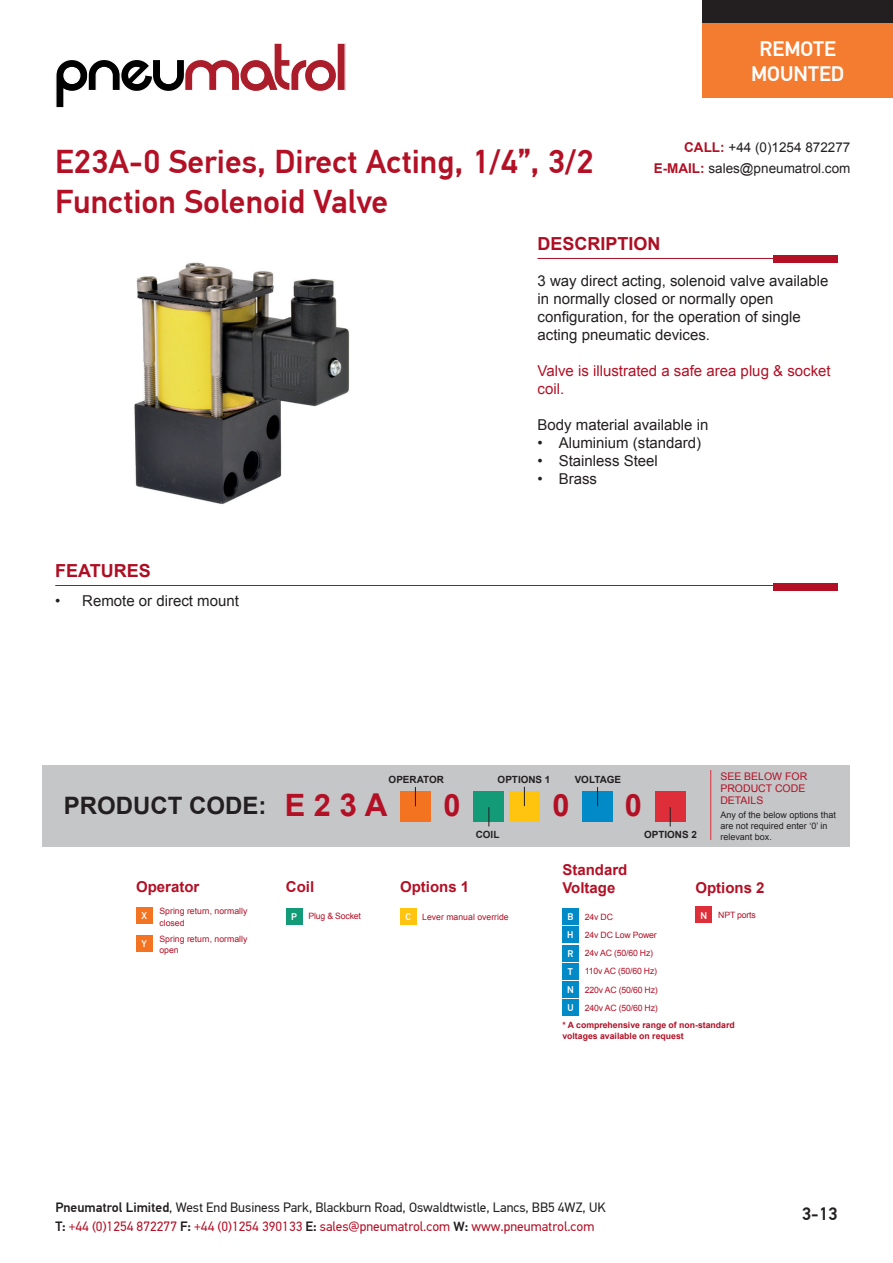
<style>
.page{position:relative;width:893px;height:1263px;background:#fff}
.page>*{position:absolute;margin:0;border:0;box-sizing:border-box;transform-origin:0 0}
.t1{font:500 33px/39.6px "PF Din Text Pro";color:#b31025}
.t2{font:700 30.75px "Arial";color:#b31025}
.t3{font:700 24px "Arial";color:#231f20}
.t4{font:500 21px/25.2px "PF Din Text Pro";color:#fff;text-align:center}
.t5{font:700 18px "Arial";color:#ad0e23}
.t6{font:500 18px "PF Din Text Pro";color:#fff}
.t7{font:500 18px "PF Din Text Pro";color:#231f20}
.t8{font:15px/18px "Arial";color:#231f20}
.t9{font:700 15px/18px "Arial";color:#b31025}
.t10{font:15px/18px "Arial";color:#b31025}
.t11{font:13.5px/19.5px "PF Din Text Pro";color:#b31025}
.t12{font:13.5px/21px "Arial";color:#231f20;text-align:right}
.t13{font:10.5px/12px "Arial";color:#b31025}
.t14{font:700 9.9px "Arial";color:#231f20}
.t15{font:500 9.75px/18.1px "PF Din Text Pro";color:#fff}
.t16{font:9px/10.8px "Arial";color:#231f20}
.t17{font:8.7px/18.1px "Arial";letter-spacing:-.02em;color:#b31025}
.t18{font:8.7px/12px "Arial";color:#b31025}
.t19{font:700 8.7px/10.5px "Arial";color:#b31025}
.s1{font-weight:700;color:#b31025}
.s2{font-size:31.5px}
.s3{font-family:"PF Din Text Pro";font-weight:500;font-size:9.75px;color:#fff}
.s4{font-weight:500;color:#231f20}
.s5{color:#231f20}
</style>
<div class="page">
<svg style="left:56px;top:43px;width:290px;height:65px"></svg>
<div style="left:702px;top:0;width:191px;height:75px;background:#231f20"></div>
<div style="left:702px;top:23px;width:191px;height:75px;background:#f47c31"></div>
<div style="left:43px;top:765px;width:807px;height:82px;background:#c5c6c8"></div>
<div style="left:136px;top:907px;width:16px;height:17px;background:#f47321"></div>
<div style="left:136px;top:935px;width:16px;height:16px;background:#f47321"></div>
<div style="left:400px;top:908px;width:16px;height:16px;background:#fec40e"></div>
<div style="left:286px;top:908px;width:16px;height:16px;background:#129b76"></div>
<div style="left:696px;top:907px;width:16px;height:16px;background:#de2e39"></div>
<div style="left:401px;top:791px;width:30px;height:30px;background:#f47321"></div>
<div style="left:473px;top:791px;width:30px;height:30px;background:#129b76"></div>
<div style="left:510px;top:791px;width:30px;height:30px;background:#fec40e"></div>
<div style="left:582px;top:791px;width:30px;height:30px;background:#008ac7"></div>
<div style="left:655px;top:791px;width:30px;height:30px;background:#de2e39"></div>
<svg style="left:415px;top:787px;width:1px;height:19px"></svg>
<svg style="left:488px;top:807px;width:1px;height:19px"></svg>
<svg style="left:597px;top:787px;width:1px;height:19px"></svg>
<svg style="left:670px;top:807px;width:1px;height:19px"></svg>
<svg style="left:524px;top:787px;width:1px;height:19px"></svg>
<hr style="left:710px;top:770px;width:1px;height:70px;background:#de2e39">
<hr style="left:55px;top:585px;width:783px;height:1px;background:#ad0e23">
<hr style="left:537px;top:258px;width:301px;height:1px;background:#ad0e23">
<div style="left:773px;top:255px;width:65px;height:8px;background:#b31025"></div>
<div style="left:773px;top:583px;width:65px;height:7px;background:#b31025"></div>
<img style="left:134px;top:262px;width:216px;height:242px">
<div style="left:562px;top:908px;width:17px;height:17px;background:#008ac7"></div>
<div style="left:562px;top:927px;width:17px;height:16px;background:#008ac7"></div>
<div style="left:562px;top:963px;width:17px;height:16px;background:#008ac7"></div>
<div style="left:562px;top:999px;width:17px;height:16px;background:#008ac7"></div>
<div style="left:562px;top:945px;width:17px;height:16px;background:#008ac7"></div>
<div style="left:562px;top:981px;width:17px;height:16px;background:#008ac7"></div>
<h1 class="t1" style="left:55px;top:142px;width:540px">E23A-0 Series, Direct Acting, 1/4”, 3/2<br>Function Solenoid Valve</h1>
<h3 class="t4" style="left:751px;top:36px;width:94px">REMOTE<br>MOUNTED</h3>
<p class="t6" style="left:731px;top:45px;width:148px">SOLENOID VALVES</p>
<p class="t12" style="left:654px;top:137px;width:198px"><span class="s1">CALL:</span> +44 (0)1254 872277<br><span class="s1">E-MAIL:</span> sales@pneumatrol.com</p>
<p class="t5" style="left:55px;top:558px;width:97px">FEATURES</p>
<p class="t8" style="left:55px;top:592px;width:185px">• Remote or direct mount</p>
<p class="t5" style="left:537px;top:231px;width:125px">DESCRIPTION</p>
<p class="t8" style="left:537px;top:271px;width:292px">3 way direct acting, solenoid valve available in normally closed or normally open configuration, for the operation of single acting pneumatic devices.</p>
<p class="t10" style="left:537px;top:361px;width:295px">Valve is illustrated a safe area plug &amp; socket coil.</p>
<p class="t8" style="left:537px;top:415px;width:172px">Body material available in</p>
<p class="t8" style="left:537px;top:433px;width:165px">• Aluminium (standard)</p>
<p class="t8" style="left:537px;top:451px;width:122px">• Stainless Steel</p>
<p class="t8" style="left:537px;top:469px;width:61px">• Brass</p>
<h3 class="t3" style="left:64px;top:790px;width:204px">PRODUCT CODE:</h3>
<p class="t14" style="left:389px;top:773px;width:57px">OPERATOR</p>
<p class="t14" style="left:498px;top:773px;width:54px">OPTIONS 1</p>
<p class="t14" style="left:575px;top:773px;width:48px">VOLTAGE</p>
<h2 class="t2" style="left:285px;top:785px;width:104px">E 2 <span class="s2">3 A</span></h2>
<h2 class="t2" style="left:444px;top:784px;width:19px">0</h2>
<h2 class="t2" style="left:553px;top:784px;width:19px">0</h2>
<p class="t14" style="left:476px;top:827px;width:25px">COIL</p>
<h2 class="t2" style="left:625px;top:784px;width:19px">0</h2>
<p class="t14" style="left:644px;top:827px;width:54px">OPTIONS 2</p>
<p class="t13" style="left:720px;top:771px;width:88px">SEE BELOW FOR<br>PRODUCT CODE<br>DETAILS</p>
<p class="t16" style="left:720px;top:810px;width:117px">Any of the below options that are not required enter ‘0’ in relevant box.</p>
<p class="t9" style="left:136px;top:878px;width:65px">Operator</p>
<p class="t9" style="left:286px;top:878px;width:30px">Coil</p>
<p class="t9" style="left:400px;top:878px;width:71px">Options 1</p>
<p class="t15" style="left:141px;top:907px;width:7px">X</p>
<p class="t15" style="left:141px;top:935px;width:7px">Y</p>
<p class="t18" style="left:159px;top:905px;width:89px">Spring return, normally closed</p>
<p class="t18" style="left:159px;top:933px;width:89px;line-height:10.8px">Spring return, normally open</p>
<p class="t17" style="left:291px;top:907px;width:71px"><span class="s3">P</span> Plug &amp; Socket</p>
<p class="t18" style="left:405px;top:911px;width:105px"><span class="s3">C</span> Lever manual override</p>
<p class="t9" style="left:562px;top:861px;width:67px">Standard<br>Voltage</p>
<p class="t9" style="left:695px;top:879px;width:71px">Options 2</p>
<p class="t17" style="left:700px;top:906px;width:57px"><span class="s3">N</span> NPT ports</p>
<p class="t17" style="left:585px;top:908px;width:74px">24v DC<br>24v DC Low Power<br>24v AC (50/60 Hz)<br>110v AC (50/60 Hz)</p>
<p class="t17" style="left:585px;top:998px;width:74px">240v AC (50/60 Hz)</p>
<p class="t15" style="left:567px;top:908px;width:8px">B<br>H</p>
<p class="t15" style="left:568px;top:962px;width:7px">T</p>
<p class="t15" style="left:567px;top:999px;width:8px">U</p>
<p class="t15" style="left:567px;top:944px;width:8px">R</p>
<p class="t17" style="left:567px;top:980px;width:92px"><span class="s3">N</span> 220v AC (50/60 Hz)</p>
<p class="t19" style="left:562px;top:1020px;width:174px">* A comprehensive range of non-standard voltages available on request</p>
<p class="t11" style="left:55px;top:1197px;width:552px"><span class="s4">Pneumatrol Limited</span><span class="s5">, West End Business Park, Blackburn Road, Oswaldtwistle, Lancs, BB5 4WZ, UK<br></span><span class="s4">T:</span> +44 (0)1254 872277 <span class="s4">F:</span> +44 (0)1254 390133 <span class="s4">E:</span> sales@pneumatrol.com <span class="s4">W:</span> www.pneumatrol.com</p>
<p class="t7" style="left:802px;top:1203px;width:37px">3-13</p>
</div>
